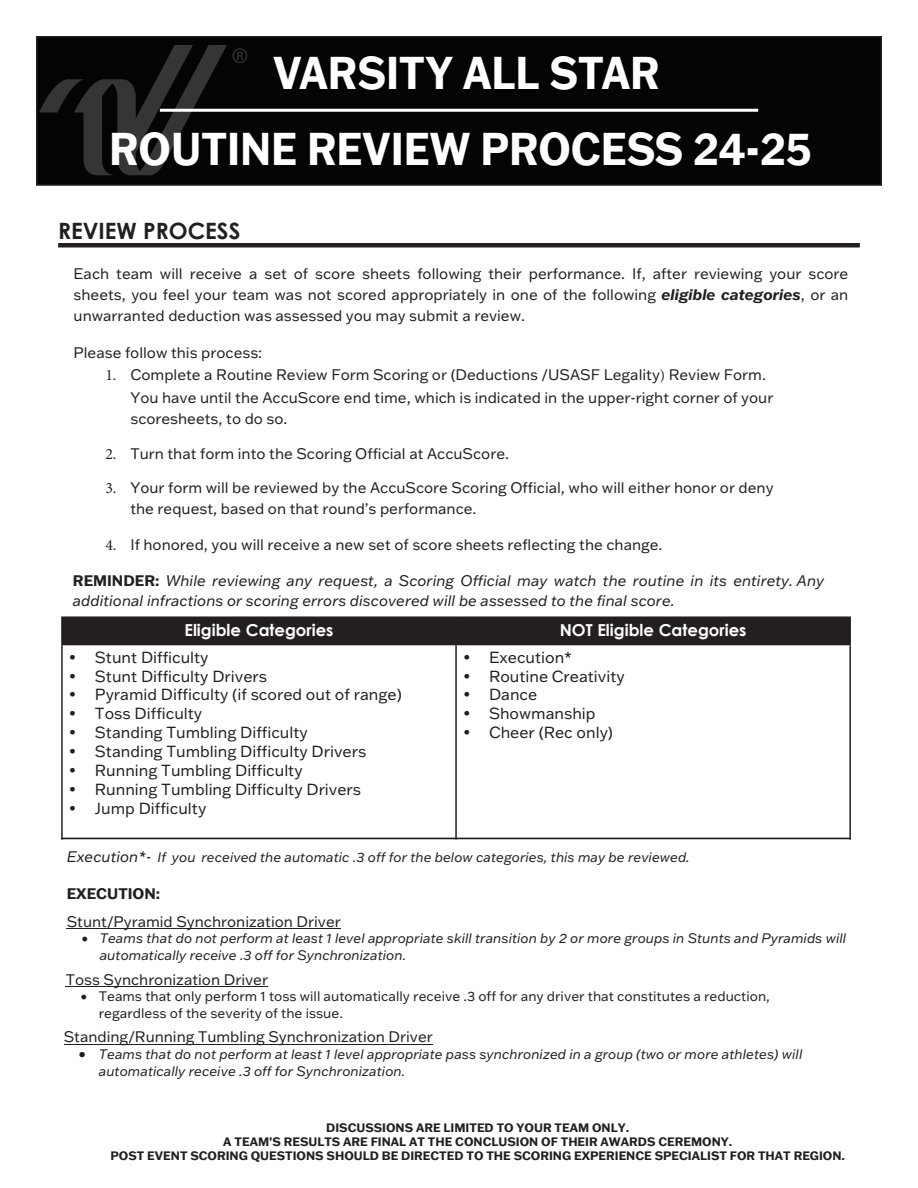
<style>
.page{position:relative;width:918px;height:1188px;background:#fff}
.page>*{position:absolute;margin:0;border:0;box-sizing:border-box;transform-origin:0 0}
.t1{font:700 45px "Franklin Gothic ATF";color:#fff;scale:.91 1}
.t2{font:700 22.5px "Century Gothic";color:#231f20}
.t3{font:700 16.5px "Century Gothic";color:#fff}
.t4{font:15.75px "Franklin Gothic ATF";color:#231f20}
.t5{font:15px/21.5px "Franklin Gothic ATF";color:#231f20}
.t6{font:italic 15px/20.7px "Franklin Gothic ATF";color:#231f20}
.t7{font:700 15px "Franklin Gothic ATF";color:#231f20}
.t8{font:italic 13.5px/16.2px "Franklin Gothic ATF";color:#231f20}
.t9{font:13.5px/16.2px "Franklin Gothic ATF";color:#231f20}
.t10{font:700 12px/14.4px "Franklin Gothic ATF";color:#231f20;text-align:center}
.s1{font-weight:700;font-style:italic}
.s2{font-family:"Minion Pro";font-size:15.75px}
.s3{font-family:"Minion Pro"}
.s4{font-weight:700;font-style:normal}
.s5{font-family:"Century Gothic"}
.s6{font-size:15px}
</style>
<div class="page">
<div style="left:37px;top:37px;width:844px;height:148px;background:#040503"></div>
<div style="left:36px;top:36px;width:846px;height:150px;border:2px solid #231f20"></div>
<hr style="left:160px;top:109px;width:598px;height:3px;background:#fff">
<svg style="left:39px;top:45px;width:188px;height:130px"></svg>
<svg style="left:233px;top:48px;width:14px;height:15px"></svg>
<div style="left:58px;top:243px;width:802px;height:5px;background:#231f20"></div>
<div style="left:63px;top:618px;width:786px;height:26px;background:#231f20"></div>
<hr style="left:61px;top:617px;width:395px;height:1px;background:#231f20">
<hr style="left:61px;top:618px;width:2px;height:26px;background:#231f20">
<hr style="left:456px;top:617px;width:395px;height:1px;background:#231f20">
<hr style="left:455px;top:618px;width:2px;height:26px;background:#231f20">
<hr style="left:849px;top:618px;width:2px;height:26px;background:#231f20">
<hr style="left:61px;top:644px;width:395px;height:1px;background:#231f20">
<hr style="left:61px;top:645px;width:2px;height:195px;background:#231f20">
<hr style="left:456px;top:644px;width:395px;height:1px;background:#231f20">
<hr style="left:455px;top:645px;width:2px;height:195px;background:#231f20">
<hr style="left:849px;top:645px;width:2px;height:195px;background:#231f20">
<hr style="left:61px;top:838px;width:395px;height:1px;background:#231f20">
<hr style="left:456px;top:838px;width:395px;height:1px;background:#231f20">
<hr style="left:67px;top:928px;width:274px;height:1px;background:#231f20">
<hr style="left:66px;top:986px;width:202px;height:1px;background:#231f20">
<hr style="left:64px;top:1044px;width:369px;height:1px;background:#231f20">
<p class="t1" style="left:274px;top:43px;width:426px">VARSITY ALL STAR</p>
<p class="t1" style="left:109px;top:119px;width:774px">ROUTINE REVIEW PROCESS 24-25</p>
<p class="t2" style="left:58px;top:214px;width:184px">REVIEW PROCESS</p>
<p class="t5" style="left:74px;top:262px;width:776px;text-align:justify">Each team will receive a set of score sheets following their performance. If, after reviewing your score sheets, you feel your team was not scored appropriately in one of the following <span class="s1">eligible categories</span>, or an unwarranted deduction was assessed you may submit a review.</p>
<p class="t5" style="left:74px;top:342px;width:190px">Please follow this process:</p>
<p class="t5" style="left:130px;top:363px;width:644px;line-height:21.9px;text-indent:-25px"><span class="s2">1.</span> Complete a Routine Review Form Scoring or (Deductions /USASF Legality<span class="s3">)</span> Review Form.<br>You have until the AccuScore end time, which is indicated in the upper-right corner of your scoresheets, to do so.</p>
<p class="t5" style="left:105px;top:443px;width:405px"><span class="s2">2.</span> Turn that form into the Scoring Official at AccuScore.</p>
<p class="t5" style="left:130px;top:476px;width:645px;text-indent:-25px"><span class="s2">3.</span> Your form will be reviewed by the AccuScore Scoring Official, who will either honor or deny the request, based on that round’s performance.</p>
<p class="t5" style="left:105px;top:534px;width:559px"><span class="s2">4.</span> If honored, you will receive a new set of score sheets reflecting the change.</p>
<p class="t6" style="left:73px;top:569px;width:753px"><span class="s4">REMINDER:</span> While reviewing any request, a Scoring Official may watch the routine in its entirety. Any additional infractions or scoring errors discovered will be assessed to the final score.</p>
<p class="t3" style="left:184px;top:617px;width:151px">Eligible Categories</p>
<p class="t3" style="left:560px;top:617px;width:188px">NOT Eligible Categories</p>
<p class="t4" style="left:68px;top:646px;width:142px"><span class="s5">•</span> Stunt Difficulty</p>
<p class="t4" style="left:68px;top:665px;width:201px"><span class="s5">•</span> Stunt Difficulty Drivers</p>
<p class="t4" style="left:68px;top:684px;width:335px"><span class="s5">•</span> Pyramid Difficulty (if scored out of range)</p>
<p class="t4" style="left:68px;top:703px;width:136px"><span class="s5">•</span> Toss Difficulty</p>
<p class="t4" style="left:68px;top:722px;width:241px"><span class="s5">•</span> Standing Tumbling Difficulty</p>
<p class="t4" style="left:68px;top:741px;width:300px"><span class="s5">•</span> Standing Tumbling Difficulty Drivers</p>
<p class="t4" style="left:68px;top:760px;width:236px"><span class="s5">•</span> Running Tumbling Difficulty</p>
<p class="t4" style="left:68px;top:779px;width:295px"><span class="s5">•</span> Running Tumbling Difficulty Drivers</p>
<p class="t4" style="left:68px;top:798px;width:140px"><span class="s5">•</span> Jump Difficulty</p>
<p class="t4" style="left:462px;top:646px;width:112px"><span class="s5">•</span> Execution*</p>
<p class="t4" style="left:462px;top:665px;width:164px"><span class="s5">•</span> Routine Creativity</p>
<p class="t4" style="left:462px;top:684px;width:77px"><span class="s5">•</span> Dance</p>
<p class="t4" style="left:462px;top:703px;width:135px"><span class="s5">•</span> Showmanship</p>
<p class="t4" style="left:462px;top:722px;width:153px"><span class="s5">•</span> Cheer (Rec only)</p>
<p class="t8" style="left:67px;top:848px;width:625px"><span class="s6">Execution*-</span> If you received the automatic .3 off for the below categories, this may be reviewed.</p>
<p class="t7" style="left:67px;top:884px;width:95px">EXECUTION:</p>
<p class="t5" style="left:67px;top:910px;width:276px">Stunt/Pyramid Synchronization Driver</p>
<p class="t8" style="left:100px;top:930px;width:748px;text-indent:-18px">• Teams that do not perform at least 1 level appropriate skill transition by 2 or more groups in Stunts and Pyramids will automatically receive .3 off for Synchronization.</p>
<p class="t5" style="left:66px;top:968px;width:204px">Toss Synchronization Driver</p>
<p class="t9" style="left:99px;top:988px;width:673px;text-indent:-18px">• Teams that only perform 1 toss will automatically receive .3 off for any driver that constitutes a reduction, regardless of the severity of the issue.</p>
<p class="t5" style="left:64px;top:1026px;width:370px">Standing/Running Tumbling Synchronization Driver</p>
<p class="t8" style="left:99px;top:1045px;width:705px;line-height:17.4px;text-indent:-20px">• Teams that do not perform at least 1 level appropriate pass synchronized in a group (two or more athletes) will automatically receive .3 off for Synchronization.</p>
<p class="t10" style="left:111px;top:1120px;width:736px">DISCUSSIONS ARE LIMITED TO YOUR TEAM ONLY.<br>A TEAM’S RESULTS ARE FINAL AT THE CONCLUSION OF THEIR AWARDS CEREMONY.<br>POST EVENT SCORING QUESTIONS SHOULD BE DIRECTED TO THE SCORING EXPERIENCE SPECIALIST FOR THAT REGION.</p>
</div>
